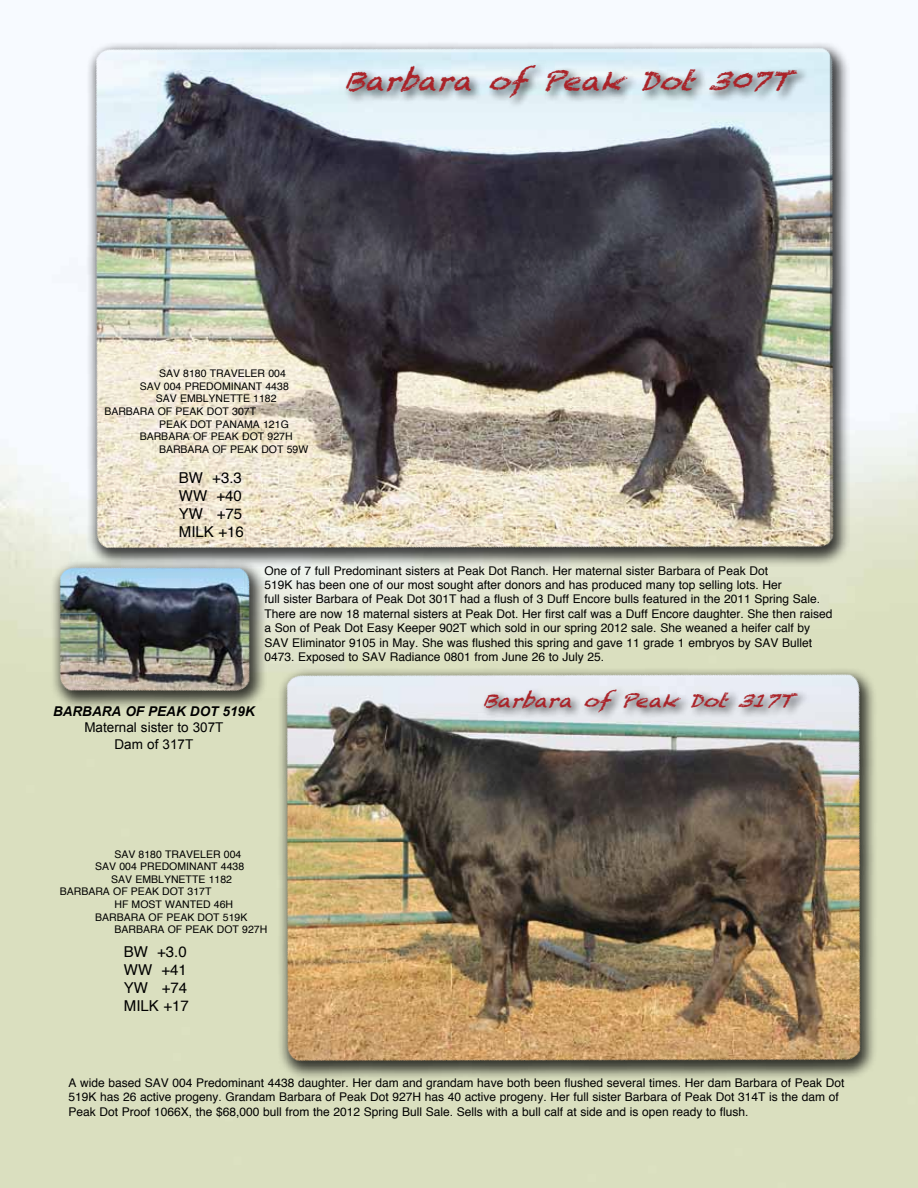
<style>
.page{position:relative;width:918px;height:1188px;background:#fff}
.page>*{position:absolute;margin:0;border:0;box-sizing:border-box;transform-origin:0 0}
.t1{font:italic 26.25px "Chalkduster";color:#aa2228;scale:1.14 1}
.t2{font:italic 18.3px "Chalkduster";color:#aa2228;scale:1.14 1}
.t3{font:15px/18px "Helvetica";color:#000}
.t4{font:13.5px/16.2px "Arial";color:#000;text-align:center}
.t5{font:italic 700 13.5px "Arial";color:#000}
.t6{font:12px/14.4px "Helvetica";color:#000}
.t7{font:10.5px "Helvetica";color:#000}
</style>
<div class="page">
<div style="left:50px;top:559px;width:218px;height:151px;background:#000;opacity:.75"></div>
<div style="left:54px;top:563px;width:200px;height:134px;background:#000;opacity:.75"></div>
<div style="left:86px;top:41px;width:765px;height:527px;background:#000;opacity:.75"></div>
<div style="left:90px;top:45px;width:747px;height:509px;background:#000;opacity:.75"></div>
<div style="left:343px;top:61px;width:466px;height:48px;background:#000;opacity:.75"></div>
<div style="left:276px;top:667px;width:602px;height:414px;background:#000;opacity:.75"></div>
<div style="left:281px;top:671px;width:583px;height:396px;background:#000;opacity:.75"></div>
<div style="left:480px;top:686px;width:330px;height:37px;background:#000;opacity:.75"></div>
<h1 class="t1" style="left:344px;top:66px;width:417px">BarbaraofPeakDot307T</h1>
<p class="t7" style="left:159px;top:365px;width:128px">SAV 8180 TRAVELER 004</p>
<p class="t7" style="left:140px;top:378px;width:151px">SAV 004 PREDOMINANT 4438</p>
<p class="t7" style="left:156px;top:391px;width:122px">SAV EMBLYNETTE 1182</p>
<p class="t7" style="left:104px;top:403px;width:153px">BARBARA OF PEAK DOT 307T</p>
<p class="t7" style="left:159px;top:416px;width:131px">PEAK DOT PANAMA 121G</p>
<p class="t7" style="left:140px;top:428px;width:154px">BARBARA OF PEAK DOT 927H</p>
<p class="t7" style="left:159px;top:441px;width:151px">BARBARA OF PEAK DOT 59W</p>
<p class="t3" style="left:179px;top:470px;width:67px">BW +3.3<br>WW +40<br>YW +75<br>MILK +16</p>
<p class="t6" style="left:264px;top:564px;width:569px">One of 7 full Predominant sisters at Peak Dot Ranch. Her maternal sister Barbara of Peak Dot<br>519K has been one of our most sought after donors and has produced many top selling lots. Her<br>full sister Barbara of Peak Dot 301T had a flush of 3 Duff Encore bulls featured in the 2011 Spring Sale.<br>There are now 18 maternal sisters at Peak Dot. Her first calf was a Duff Encore daughter. She then raised a Son of Peak Dot Easy Keeper 902T which sold in our spring 2012 sale. She weaned a heifer calf by SAV Eliminator 9105 in May. She was flushed this spring and gave 11 grade 1 embryos by SAV Bullet 0473. Exposed to SAV Radiance 0801 from June 26 to July 25.</p>
<p class="t5" style="left:53px;top:703px;width:203px">BARBARA OF PEAK DOT 519K</p>
<p class="t4" style="left:84px;top:720px;width:141px">Maternal sister to 307T<br>Dam of 317T</p>
<h2 class="t2" style="left:482px;top:690px;width:291px">BarbaraofPeakDot317T</h2>
<p class="t7" style="left:114px;top:846px;width:128px">SAV 8180 TRAVELER 004</p>
<p class="t7" style="left:95px;top:858px;width:151px">SAV 004 PREDOMINANT 4438</p>
<p class="t7" style="left:111px;top:871px;width:122px">SAV EMBLYNETTE 1182</p>
<p class="t7" style="left:60px;top:884px;width:153px">BARBARA OF PEAK DOT 317T</p>
<p class="t7" style="left:114px;top:896px;width:120px">HF MOST WANTED 46H</p>
<p class="t7" style="left:95px;top:909px;width:154px">BARBARA OF PEAK DOT 519K</p>
<p class="t7" style="left:114px;top:921px;width:154px">BARBARA OF PEAK DOT 927H</p>
<p class="t3" style="left:124px;top:943px;width:67px">BW +3.0<br>WW +41<br>YW +74<br>MILK +17</p>
<p class="t6" style="left:68px;top:1076px;width:778px">A wide based SAV 004 Predominant 4438 daughter. Her dam and grandam have both been flushed several times. Her dam Barbara of Peak Dot<br>519K has 26 active progeny. Grandam Barbara of Peak Dot 927H has 40 active progeny. Her full sister Barbara of Peak Dot 314T is the dam of<br>Peak Dot Proof 1066X, the $68,000 bull from the 2012 Spring Bull Sale. Sells with a bull calf at side and is open ready to flush.</p>
</div>
